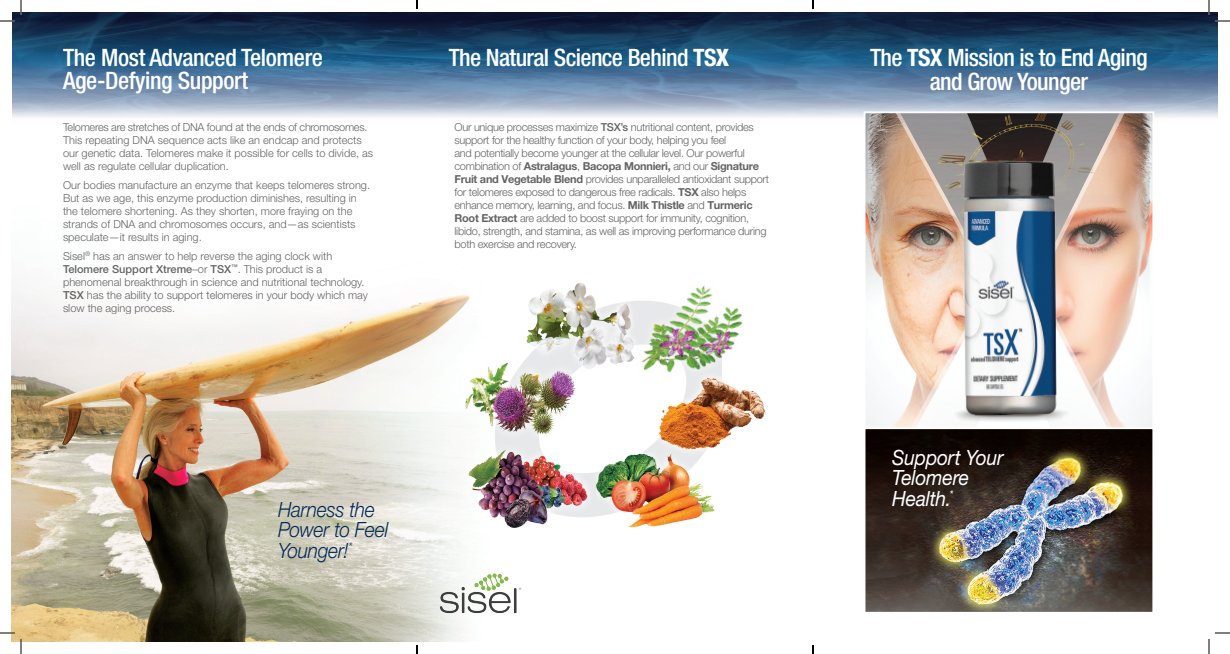
<style>
.page{position:relative;width:1230px;height:654px;background:#fff}
.page>*{position:absolute;margin:0;border:0;box-sizing:border-box;transform-origin:0 0}
.t1{font:500 condensed 24px/24px "Helvetica Neue LT Pro";letter-spacing:-.025em;color:#fff;text-align:center}
.t2{font:italic 300 21px/20.3px "Helvetica Neue LT Pro";letter-spacing:-.02em;color:#042958;scale:.91 1}
.t3{font:italic 21px/20.3px "Helvetica Neue LT Pro";letter-spacing:-.01em;color:#fff;scale:.91 1}
.t4{font:300 11px/13px "Helvetica Neue LT Pro";color:#231f20}
.t5{font:300 11px/13px "Helvetica Neue LT Pro";letter-spacing:-.025em;color:#231f20}
.s1{font-weight:500}
.s2{font-weight:700}
.s3{font-weight:800}
</style>
<div class="page">
<img style="left:12px;top:286px;width:451px;height:356px">
<img style="left:417px;top:12px;width:801px;height:105px">
<svg style="left:12px;top:12px;width:405px;height:105px;background:#4a6b8b"></svg>
<img style="left:867px;top:114px;width:284px;height:313px">
<div style="left:864px;top:111px;width:290px;height:390px;border:2px solid #fff"></div>
<img style="left:867px;top:430px;width:284px;height:181px">
<div style="left:864px;top:427px;width:290px;height:187px;border:2px solid #fff"></div>
<img style="left:948px;top:152px;width:126px;height:279px">
<svg style="left:460px;top:286px;width:194px;height:277px"></svg>
<img style="left:618px;top:286px;width:125px;height:107px">
<img style="left:521px;top:283px;width:120px;height:91px">
<img style="left:654px;top:368px;width:112px;height:84px">
<img style="left:462px;top:442px;width:131px;height:95px">
<img style="left:596px;top:452px;width:119px;height:83px">
<img style="left:461px;top:357px;width:119px;height:90px">
<img style="left:437px;top:571px;width:85px;height:44px">
<svg style="left:0;top:0;width:22px;height:22px"></svg>
<svg style="left:0;top:632px;width:22px;height:22px"></svg>
<svg style="left:1208px;top:0;width:22px;height:22px"></svg>
<svg style="left:1208px;top:632px;width:22px;height:22px"></svg>
<svg style="left:416px;top:0;width:2px;height:9px"></svg>
<svg style="left:416px;top:645px;width:2px;height:9px"></svg>
<svg style="left:812px;top:0;width:2px;height:9px"></svg>
<svg style="left:812px;top:645px;width:2px;height:9px"></svg>
<h1 class="t1" style="left:63px;top:46px;width:261px;line-height:23px;text-align:left">The Most Advanced Telomere<br>Age-Defying Support</h1>
<p class="t4" style="left:63px;top:120px;width:312px">Telomeres are stretches of DNA found at the ends of chromosomes.<br>This repeating DNA sequence acts like an endcap and protects our genetic data. Telomeres make it possible for cells to divide, as well as regulate cellular duplication.</p>
<p class="t4" style="left:63px;top:178px;width:309px">Our bodies manufacture an enzyme that keeps telomeres strong.<br>But as we age, this enzyme production diminishes, resulting in the telomere shortening. As they shorten, more fraying on the strands of DNA and chromosomes occurs, and—as scientists speculate—it results in aging.</p>
<p class="t4" style="left:63px;top:249px;width:306px">Sisel<sup>®</sup> has an answer to help reverse the aging clock with <span class="s1">Telomere Support Xtreme</span>–or <span class="s1">TSX</span><sup>™</sup>. This product is a phenomenal breakthrough in science and nutritional technology.<br><span class="s1">TSX</span> has the ability to support telomeres in your body which may slow the aging process.</p>
<h2 class="t2" style="left:278px;top:499px;width:123px">Harness the<br>Power to Feel<br>Younger!<sup>*</sup></h2>
<h1 class="t1" style="left:449px;top:46px;width:282px">The Natural Science Behind <span class="s2">TS</span><span class="s3">X</span></h1>
<h1 class="t1" style="left:870px;top:46px;width:279px">The <span class="s2">TSX</span> Mission is to End Aging and Grow Younger</h1>
<p class="t5" style="left:455px;top:120px;width:316px">Our unique processes maximize <span class="s1">TSX’s</span> nutritional content, provides support for the healthy function of your body, helping you feel<br>and potentially become younger at the cellular level. Our powerful combination of <span class="s2">Astralagus</span>, <span class="s2">Bacopa Monnieri,</span> and our <span class="s2">Signature Fruit and Vegetable Blend</span> provides unparalleled antioxidant support for telomeres exposed to dangerous free radicals. <span class="s2">TSX</span> also helps enhance memory, learning, and focus. <span class="s2">Milk Thistle</span> and <span class="s2">Turmeric Root Extract</span> are added to boost support for immunity, cognition, libido, strength, and stamina, as well as improving performance during both exercise and recovery.</p>
<h2 class="t3" style="left:892px;top:447px;width:124px">Support Your<br>Telomere<br>Health.<sup>*</sup></h2>
</div>
